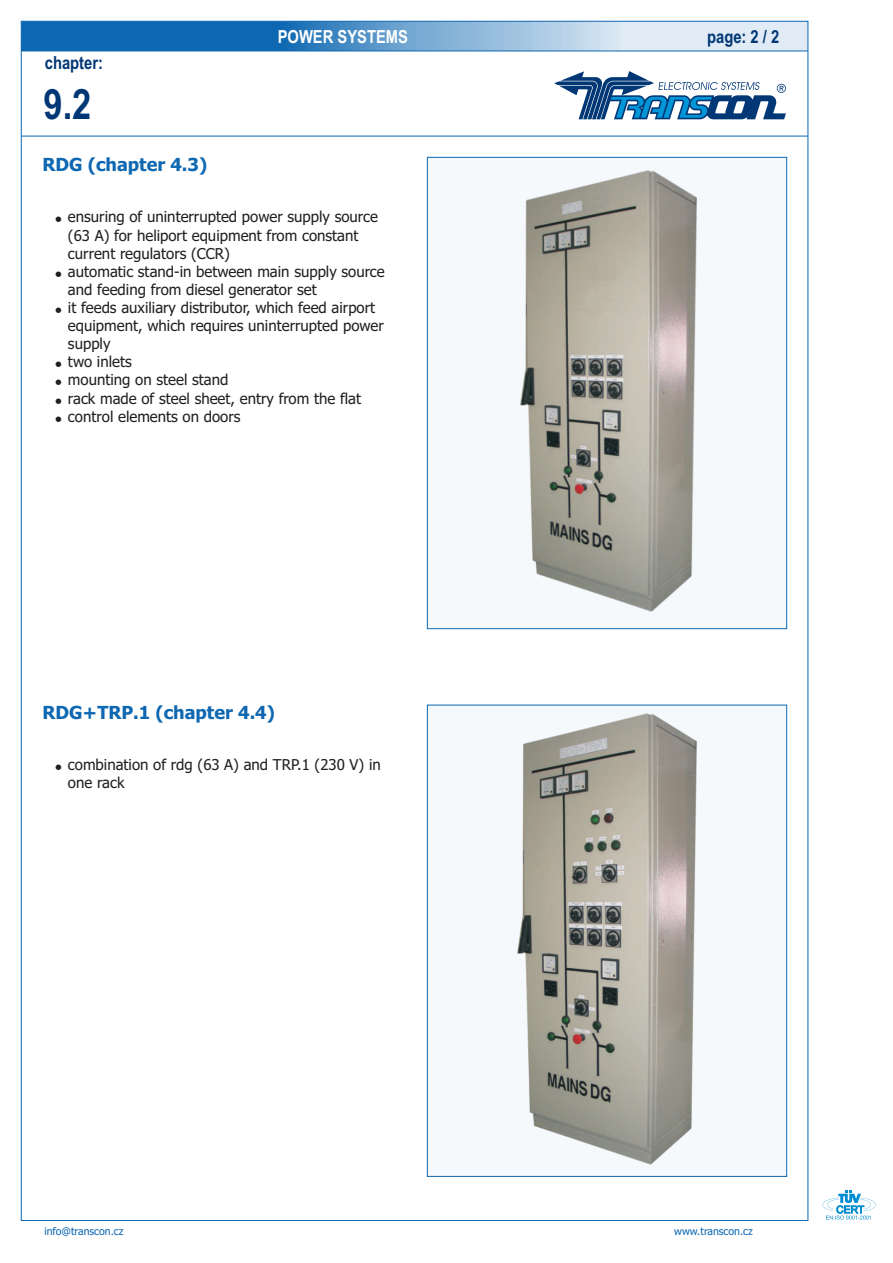
<style>
.page{position:relative;width:893px;height:1263px;background:#fff}
.page>*{position:absolute;margin:0;border:0;box-sizing:border-box;transform-origin:0 0}
.t1{font:700 42px "Arial Narrow";color:#013775}
.t2{font:700 18px "Tahoma";color:#0d67b1}
.t3{font:700 18px "Arial Narrow";color:#013775}
.t4{font:700 18px "Arial Narrow";color:#fff}
.t5{font:15px/18.1px "Tahoma";color:#231f20}
.t6{font:10.5px "Tahoma";color:#0d67b1}
</style>
<div class="page">
<svg style="left:822px;top:1191px;width:54px;height:29px"></svg>
<svg style="left:21px;top:21px;width:787px;height:30px;background:#6ca2cf"></svg>
<svg style="left:554px;top:71px;width:232px;height:48px"></svg>
<hr style="left:21px;top:136px;width:787px;height:1px;background:#0d67b1">
<hr style="left:21px;top:51px;width:787px;height:1px;background:#0d67b1">
<div style="left:427px;top:157px;width:360px;height:472px;background:#f5f9fc"></div>
<img style="left:521px;top:171px;width:176px;height:441px">
<div style="left:427px;top:705px;width:360px;height:472px;background:#f5f9fc"></div>
<img style="left:517px;top:713px;width:180px;height:451px">
<p class="t3" style="left:45px;top:56px;width:60px">chapter:</p>
<h1 class="t1" style="left:44px;top:88px;width:49px">9.2</h1>
<p class="t2" style="left:43px;top:157px;width:166px">RDG (chapter 4.3)</p>
<p class="t4" style="left:278px;top:30px;width:132px">POWER SYSTEMS</p>
<p class="t3" style="left:707px;top:30px;width:74px">page: 2 / 2</p>
<p class="t5" style="left:68px;top:209px;width:318px">ensuring of uninterrupted power supply source (63 A) for heliport equipment from constant current regulators (CCR)<br>automatic stand-in between main supply source and feeding from diesel generator set<br>it feeds auxiliary distributor, which feed airport equipment, which requires uninterrupted power supply<br>two inlets<br>mounting on steel stand<br>rack made of steel sheet, entry from the flat control elements on doors</p>
<p class="t2" style="left:43px;top:705px;width:234px">RDG+TRP.1 (chapter 4.4)</p>
<p class="t5" style="left:68px;top:757px;width:314px">combination of rdg (63 A) and TRP.1 (230 V) in one rack</p>
<p class="t6" style="left:44px;top:1227px;width:81px">info@transcon.cz</p>
<p class="t6" style="left:674px;top:1227px;width:80px">www.transcon.cz</p>
</div>
